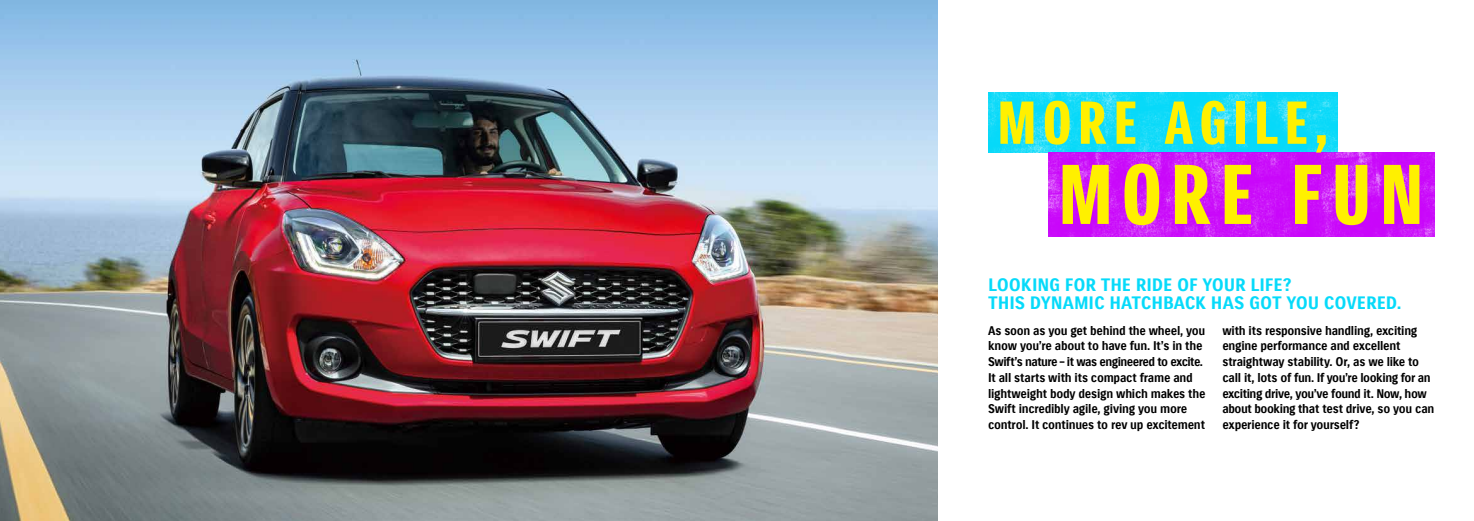
<style>
.page{position:relative;width:1474px;height:521px;background:#fff}
.page>*{position:absolute;margin:0;border:0;box-sizing:border-box;transform-origin:0 0}
.t1{font:82.08px "Suzuki PRO Headline";letter-spacing:.115em;color:#fff000}
.t2{font:58.62px "Suzuki PRO Headline";letter-spacing:.115em;color:#fff000}
.t3{font:17.5px/18.4px "Suzuki PRO Bold";letter-spacing:-.01em;color:#06dafa}
.t4{font:12.25px/15.8px "Suzuki PRO Bold";letter-spacing:-.025em;color:#000}
</style>
<div class="page">
<img style="left:0;top:0;width:937px;height:521px">
<img style="left:988px;top:93px;width:349px;height:60px">
<img style="left:1048px;top:153px;width:386px;height:83px">
<h2 class="t2" style="left:997px;top:87px;width:332px">MORE AGILE,</h2>
<h1 class="t1" style="left:1058px;top:145px;width:366px">MORE FUN</h1>
<h3 class="t3" style="left:988px;top:275px;width:415px">LOOKING FOR THE RIDE OF YOUR LIFE?<br>THIS DYNAMIC HATCHBACK HAS GOT YOU COVERED.</h3>
<p class="t4" style="left:988px;top:322px;width:219px">As soon as you get behind the wheel, you know you’re about to have fun. It’s in the Swift’s nature – it was engineered to excite.<br>It all starts with its compact frame and lightweight body design which makes the Swift incredibly agile, giving you more control. It continues to rev up excitement</p>
<p class="t4" style="left:1222px;top:322px;width:214px">with its responsive handling, exciting engine performance and excellent straightway stability. Or, as we like to call it, lots of fun. If you’re looking for an exciting drive, you’ve found it. Now, how about booking that test drive, so you can experience it for yourself?</p>
</div>
